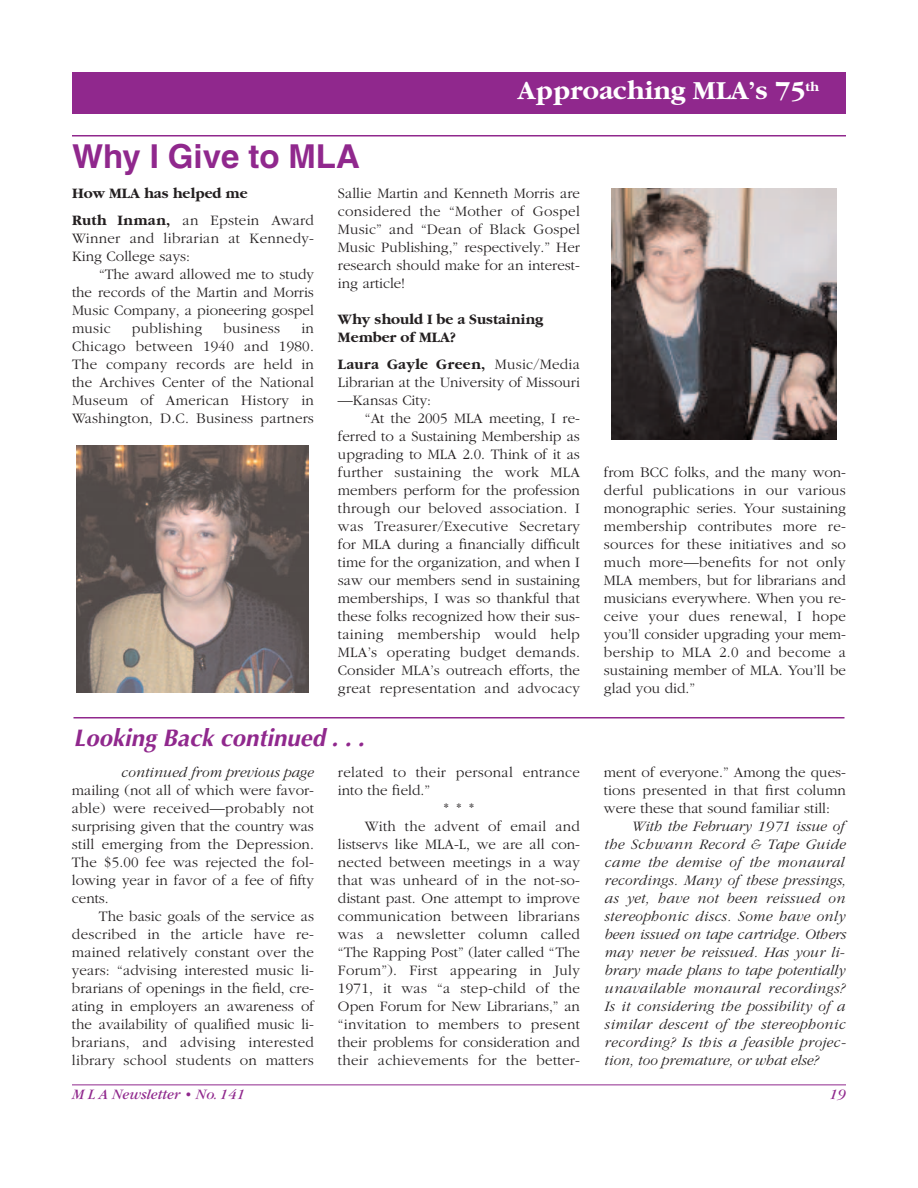
<style>
.page{position:relative;width:918px;height:1188px;background:#fff}
.page>*{position:absolute;margin:0;border:0;box-sizing:border-box;transform-origin:0 0}
.t1{font:700 33px "Helvetica";color:#90288d}
.t2{font:700 27px "Garamond";color:#fff}
.t3{font:italic 700 24px "Optima";color:#90288d}
.t4{font:300 15px/18px "Garamond";letter-spacing:.01em;color:#231f20;text-align:justify}
.t5{font:italic 300 15px/18px "Garamond";letter-spacing:.015em;color:#231f20}
.t6{font:700 15px/27px "Garamond";color:#231f20}
.t7{font:italic 15px "Garamond";color:#90288d}
.s1{font-weight:300}
.s2{font-weight:700}
</style>
<div class="page">
<hr style="left:72px;top:1084px;width:774px;height:1px;background:#90288d">
<div style="left:72px;top:72px;width:774px;height:42px;background:#90288d"></div>
<hr style="left:72px;top:135px;width:774px;height:1px;background:#90288d">
<img style="left:77px;top:446px;width:231px;height:247px">
<hr style="left:74px;top:717px;width:770px;height:1px;background:#90288d">
<img style="left:612px;top:188px;width:225px;height:251px">
<h1 class="t1" style="left:72px;top:144px;width:289px">Why I Give to MLA</h1>
<h2 class="t2" style="left:518px;top:80px;width:303px">Approaching MLA’s 75<sup>th</sup></h2>
<p class="t6" style="left:72px;top:181px;width:243px">How MLA has helped me<br>Ruth Inman, <span class="s1">an Epstein Award</span></p>
<p class="t4" style="left:72px;top:231px;width:244px">Winner and librarian at Kennedy-<br>King College says:</p>
<p class="t4" style="left:72px;top:267px;width:243px;text-indent:27px">“The award allowed me to study the records of the Martin and Morris Music Company, a pioneering gospel music</p>
<p class="t4" style="left:132px;top:321px;width:72px">publishing</p>
<p class="t4" style="left:224px;top:321px;width:58px">business</p>
<p class="t4" style="left:72px;top:321px;width:244px;text-indent:229px">in Chicago between 1940 and 1980.<br>The company records are held in the Archives Center of the National Museum of American History in Washington, D.C. Business partners</p>
<p class="t4" style="left:338px;top:186px;width:244px">Sallie Martin and Kenneth Morris are considered the “Mother of Gospel Music” and “Dean of Black Gospel Music Publishing,” respectively.” Her research should make for an interest&shy;ing article!</p>
<p class="t6" style="left:338px;top:312px;width:207px;line-height:18px">Why should I be a Sustaining<br>Member of MLA?</p>
<p class="t4" style="left:338px;top:357px;width:244px"><span class="s2">Laura Gayle Green,</span> Music/Media Librarian at the University of Missouri —Kansas City:</p>
<p class="t4" style="left:338px;top:411px;width:244px;text-indent:27px">“At the 2005 MLA meeting, I re&shy;ferred to a Sustaining Membership as upgrading to MLA 2.0. Think of it as further sustaining the work MLA members perform for the profession through our beloved association. I was Treasurer/Executive Secretary for MLA during a financially difficult time for the organization, and when I saw our members send in sustaining memberships, I was so thankful that these folks recognized how their sus&shy;taining membership would help MLA’s operating budget demands.<br>Consider MLA’s outreach efforts, the great representation and advocacy</p>
<h3 class="t3" style="left:74px;top:727px;width:293px">Looking Back continued . . .</h3>
<p class="t5" style="left:121px;top:765px;width:194px">continued from previous page</p>
<p class="t4" style="left:72px;top:783px;width:244px">mailing (not all of which were favor&shy;able) were received—probably not surprising given that the country was still emerging from the Depression.<br>The $5.00 fee was rejected the fol&shy;lowing year in favor of a fee of fifty cents.</p>
<p class="t4" style="left:72px;top:909px;width:244px;text-indent:27px">The basic goals of the service as described in the article have re&shy;mained relatively constant over the years: “advising interested music li&shy;brarians of openings in the field, cre&shy;ating in employers an awareness of the availability of qualified music li&shy;brarians, and advising interested library school students on matters</p>
<p class="t4" style="left:338px;top:765px;width:243px">related to their personal entrance</p>
<p class="t4" style="left:338px;top:783px;width:94px">into the field.”</p>
<p class="t4" style="left:444px;top:801px;width:32px">***</p>
<p class="t4" style="left:365px;top:819px;width:216px">With the advent of email and</p>
<p class="t4" style="left:338px;top:837px;width:243px">listservs like MLA-L, we are all con-</p>
<p class="t4" style="left:338px;top:855px;width:243px">nected between meetings in a way</p>
<p class="t4" style="left:338px;top:873px;width:244px">that was unheard of in the not-so-</p>
<p class="t4" style="left:338px;top:891px;width:243px">distant past. One attempt to improve</p>
<p class="t4" style="left:338px;top:909px;width:243px">communication between librarians</p>
<p class="t4" style="left:338px;top:927px;width:243px">was a newsletter column called</p>
<p class="t4" style="left:338px;top:945px;width:243px">“The Rapping Post” (later called “The</p>
<p class="t4" style="left:338px;top:963px;width:243px">Forum”). First appearing in July</p>
<p class="t4" style="left:338px;top:981px;width:243px">1971, it was “a step-child of the</p>
<p class="t4" style="left:338px;top:999px;width:243px">Open Forum for New Librarians,” an</p>
<p class="t4" style="left:338px;top:1017px;width:243px">“invitation to members to present</p>
<p class="t4" style="left:338px;top:1035px;width:243px">their problems for consideration and</p>
<p class="t4" style="left:338px;top:1053px;width:244px">their achievements for the better-</p>
<p class="t4" style="left:604px;top:464px;width:244px">from BCC folks, and the many won&shy;derful publications in our various monographic series. Your sustaining membership contributes more re&shy;sources for these initiatives and so much more—benefits for not only MLA members, but for librarians and musicians everywhere. When you re&shy;ceive your dues renewal, I hope you’ll consider upgrading your mem&shy;bership to MLA 2.0 and become a sustaining member of MLA. You’ll be glad you did.”</p>
<p class="t4" style="left:604px;top:765px;width:244px">ment of everyone.” Among the ques&shy;tions presented in that first column were these that sound familiar still:</p>
<p class="t5" style="left:604px;top:819px;width:243px;text-indent:27px">With the February 1971 issue of the Schwann Record &amp; Tape Guide came the demise of the monaural recordings. Many of these pressings, as yet, have not been reissued on stereophonic discs. Some have only been issued on tape cartridge. Others may never be reissued. Has your li&shy;brary made plans to tape potentially unavailable monaural recordings?<br>Is it considering the possibility of a similar descent of the stereophonic recording? Is this a feasible projec&shy;tion, too premature, or what else?</p>
<p class="t7" style="left:72px;top:1089px;width:174px">M L A Newsletter • No.141</p>
<p class="t7" style="left:829px;top:1089px;width:18px">19</p>
</div>
